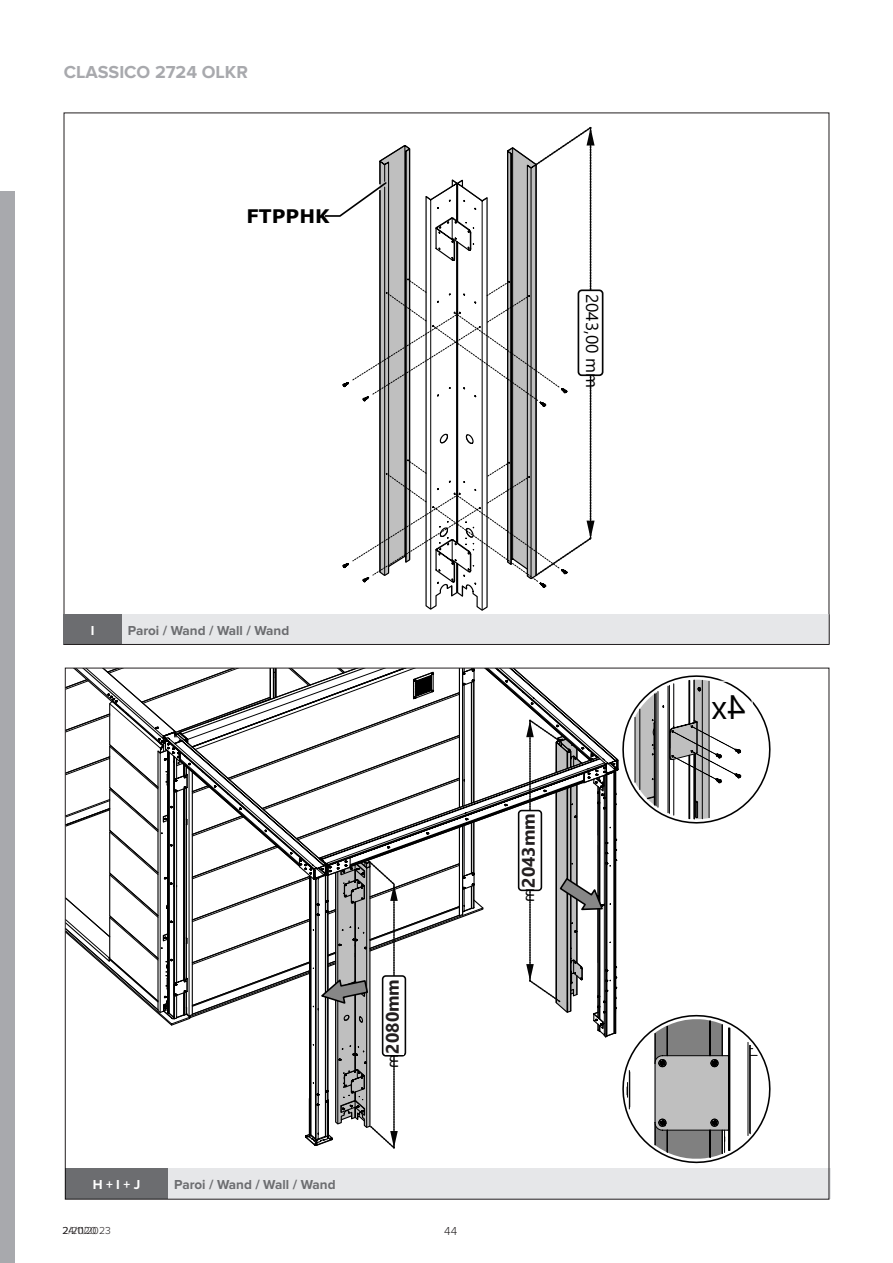
<style>
.page{position:relative;width:893px;height:1263px;background:#fff}
.page>*{position:absolute;margin:0;border:0;box-sizing:border-box;transform-origin:0 0}
.t1{font:700 18.9px "Verdana";color:#000}
.t2{font:700 18px "Proxima Nova";color:#a8a9ad}
.t3{font:700 18px "Segoe UI";color:#231f20}
.t4{font:17.25px "Segoe UI";color:#000}
.t5{font:700 13.5px "Proxima Nova";color:#6c6d70}
.t6{font:700 13.5px "Proxima Nova";color:#fff}
.t7{font:300 12px "Proxima Nova";color:#231f20}
.t8{font:300 10.5px "Proxima Nova";color:#231f20}
</style>
<div class="page">
<div style="left:0;top:191px;width:15px;height:1072px;background:#a8a9ad"></div>
<div style="left:65px;top:1168px;width:103px;height:31px;background:#6c6d70"></div>
<div style="left:168px;top:1168px;width:662px;height:31px;background:#e6e7e9"></div>
<svg style="left:488px;top:284px;width:16px;height:274px"></svg>
<svg style="left:504px;top:126px;width:100px;height:462px"></svg>
<svg style="left:325px;top:145px;width:163px;height:466px"></svg>
<div style="left:64px;top:614px;width:58px;height:30px;background:#6c6d70"></div>
<div style="left:122px;top:614px;width:707px;height:30px;background:#e6e7e9"></div>
<hr style="left:829px;top:614px;width:1px;height:30px;background:#231f20">
<hr style="left:64px;top:644px;width:58px;height:1px;background:#231f20">
<hr style="left:122px;top:644px;width:707px;height:1px;background:#231f20">
<svg style="left:65px;top:668px;width:706px;height:496px"></svg>
<h2 class="t2" style="left:64px;top:62px;width:186px">CLASSICO 2724 OLKR</h2>
<h1 class="t1" style="left:247px;top:202px;width:85px">FTPPHK</h1>
<p class="t4" style="left:609px;top:294px;width:96px;rotate:90deg">2043,00 mm</p>
<p class="t6" style="left:91px;top:622px;width:5px">I</p>
<p class="t5" style="left:128px;top:622px;width:163px">Paroi / Wand / Wall / Wand</p>
<p class="t6" style="left:93px;top:1177px;width:49px">H + I + J</p>
<p class="t5" style="left:174px;top:1177px;width:163px">Paroi / Wand / Wall / Wand</p>
<p class="t3" style="left:375px;top:1053px;width:76px;rotate:-90deg">2080mm</p>
<p class="t8" style="left:62px;top:1226px;width:36px">2/2020</p>
<p class="t7" style="left:444px;top:1226px;width:14px">44</p>
<p class="t8" style="left:68px;top:1226px;width:44px">4/11/2023</p>
<p class="t3" style="left:511px;top:888px;width:76px;rotate:-90deg">2043mm</p>
</div>
